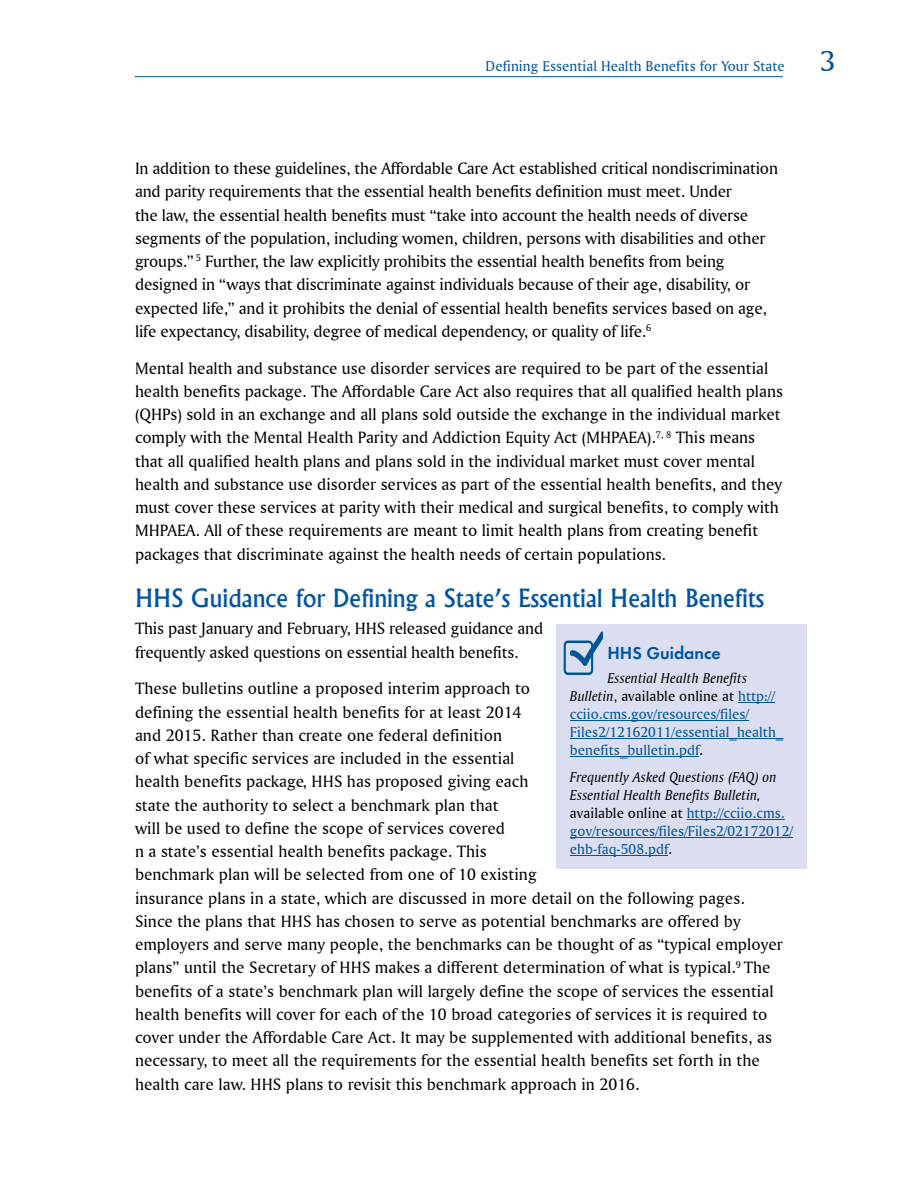
<style>
.page{position:relative;width:918px;height:1188px;background:#fff}
.page>*{position:absolute;margin:0;border:0;box-sizing:border-box;transform-origin:0 0}
.t1{font:500 24px "Albertus";color:#0054a4}
.t2{font:700 18px "Function";color:#0054a4}
.t3{font:17.25px/23.2px "Amerigo BT Roman A";color:#000}
.t4{font:15px/18px "Amerigo BT Roman A";letter-spacing:.005em;color:#005596}
.t5{font:15px/18px "Amerigo BT Italic A";letter-spacing:.005em;color:#000}
.t6{font:15px "Amerigo BT Roman A";letter-spacing:.005em;color:#00549e}
.s1{font-size:30px}
.s2{font-family:"Amerigo BT Italic A";color:#000}
.s3{color:#000}
</style>
<div class="page">
<hr style="left:135px;top:76px;width:648px;height:1px;background:#005596">
<div style="left:557px;top:624px;width:250px;height:245px;background:#dbdef0"></div>
<div style="left:564px;top:641px;width:29px;height:34px;border:2px solid #005596;border-radius:3px"></div>
<svg style="left:569px;top:631px;width:34px;height:36px"></svg>
<hr style="left:738px;top:702px;width:37px;height:1px;background:#005596">
<hr style="left:570px;top:720px;width:179px;height:1px;background:#005596">
<hr style="left:570px;top:738px;width:213px;height:1px;background:#005596">
<hr style="left:570px;top:756px;width:129px;height:1px;background:#005596">
<hr style="left:687px;top:819px;width:98px;height:1px;background:#005596">
<hr style="left:570px;top:837px;width:223px;height:1px;background:#005596">
<hr style="left:570px;top:855px;width:98px;height:1px;background:#005596">
<p class="t6" style="left:486px;top:57px;width:351px">Defining Essential Health Benefits for Your State <span class="s1">3</span></p>
<p class="t3" style="left:135px;top:157px;width:645px">In addition to these guidelines, the Affordable Care Act established critical nondiscrimination and parity requirements that the essential health benefits definition must meet. Under<br>the law, the essential health benefits must “take into account the health needs of diverse segments of the population, including women, children, persons with disabilities and other groups.” <sup>5</sup> Further, the law explicitly prohibits the essential health benefits from being designed in “ways that discriminate against individuals because of their age, disability, or expected life,” and it prohibits the denial of essential health benefits services based on age, life expectancy, disability, degree of medical dependency, or quality of life.<sup>6</sup></p>
<p class="t3" style="left:135px;top:356px;width:649px">Mental health and substance use disorder services are required to be part of the essential health benefits package. The Affordable Care Act also requires that all qualified health plans (QHPs) sold in an exchange and all plans sold outside the exchange in the individual market comply with the Mental Health Parity and Addiction Equity Act (MHPAEA).<sup>7,</sup> <sup>8</sup> This means that all qualified health plans and plans sold in the individual market must cover mental health and substance use disorder services as part of the essential health benefits, and they must cover these services at parity with their medical and surgical benefits, to comply with MHPAEA. All of these requirements are meant to limit health plans from creating benefit packages that discriminate against the health needs of certain populations.</p>
<h1 class="t1" style="left:135px;top:583px;width:631px">HHS Guidance for Defining a State’s Essential Health Benefits</h1>
<p class="t3" style="left:135px;top:617px;width:410px">This past January and February, HHS released guidance and frequently asked questions on essential health benefits.</p>
<p class="t3" style="left:135px;top:677px;width:650px">These bulletins outline a proposed interim approach to<br>defining the essential health benefits for at least 2014<br>and 2015. Rather than create one federal definition<br>of what specific services are included in the essential<br>health benefits package, HHS has proposed giving each<br>state the authority to select a benchmark plan that<br>will be used to define the scope of services covered<br>n a state’s essential health benefits package. This<br>benchmark plan will be selected from one of 10 existing<br>insurance plans in a state, which are discussed in more detail on the following pages.<br>Since the plans that HHS has chosen to serve as potential benchmarks are offered by employers and serve many people, the benchmarks can be thought of as “typical employer plans” until the Secretary of HHS makes a different determination of what is typical.<sup>9</sup> The benefits of a state’s benchmark plan will largely define the scope of services the essential health benefits will cover for each of the 10 broad categories of services it is required to cover under the Affordable Care Act. It may be supplemented with additional benefits, as necessary, to meet all the requirements for the essential health benefits set forth in the health care law. HHS plans to revisit this benchmark approach in 2016.</p>
<p class="t2" style="left:607px;top:642px;width:115px">HHS Guidance</p>
<p class="t5" style="left:607px;top:669px;width:141px">Essential Health Benefits</p>
<p class="t4" style="left:570px;top:687px;width:215px"><span class="s2">Bulletin</span><span class="s3">, available online at</span> http:// cciio.cms.gov/resources/files/ Files2/12162011/essential_health_ benefits_bulletin.pdf<span class="s3">.</span></p>
<p class="t5" style="left:570px;top:768px;width:208px">Frequently Asked Questions (FAQ) on<br>Essential Health Benefits Bulletin,</p>
<p class="t4" style="left:570px;top:804px;width:224px"><span class="s3">available online at</span> http://cciio.cms. gov/resources/files/Files2/02172012/ ehb-faq-508.pdf<span class="s3">.</span></p>
</div>
